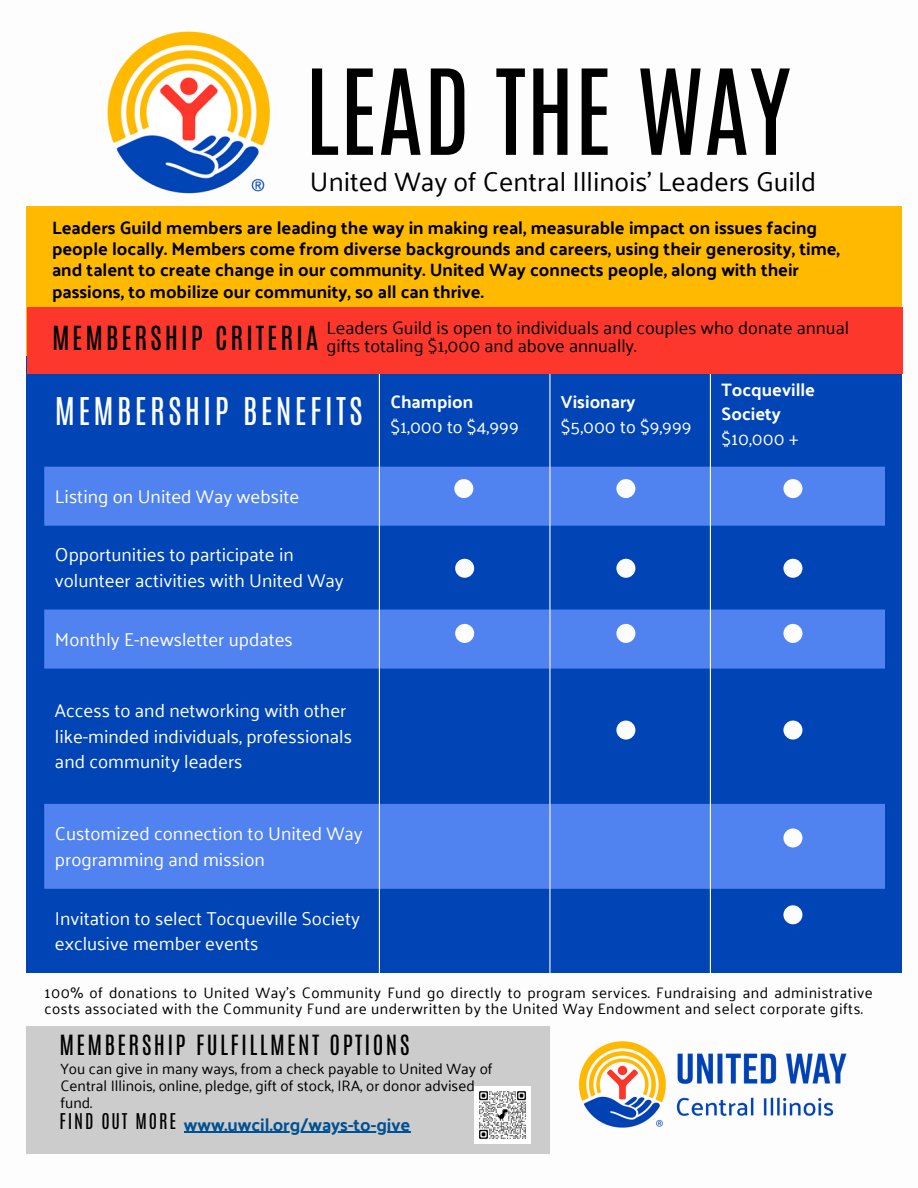
<style>
.page{position:relative;width:918px;height:1188px;background:#fff}
.page>*{position:absolute;margin:0;border:0;box-sizing:border-box;transform-origin:0 0}
.t1{font:100.5px "Antonio";color:#000}
.t2{font:31.95px "Antonio";letter-spacing:.1em;color:#fdfdfd}
.t3{font:27.75px "Antonio";letter-spacing:.1em;color:#000}
.t4{font:27px "Palanquin";color:#000}
.t5{font:23.25px "Antonio";letter-spacing:.1em;color:#000}
.t6{font:18.6px/25.8px "Palanquin";color:#fdfdfd}
.t7{font:18.15px "Antonio";letter-spacing:.1em;color:#000}
.t8{font:700 18px/21.3px "Palanquin";color:#000}
.t9{font:18px "Palanquin";color:#000}
.t10{font:18px "Palanquin";color:#fdfdfd}
.t11{font:700 18px/24.8px "Palanquin";color:#fdfdfd}
.t12{font:700 18px "Palanquin";color:#005191}
.t13{font:15.15px/15.8px "Palanquin";letter-spacing:.03em;color:#000}
.t14{font:15.15px/16.8px "Palanquin";color:#000}
</style>
<div class="page">
<div style="left:26px;top:206px;width:875px;height:150px;background:#ffba00"></div>
<div style="left:26px;top:356px;width:875px;height:616px;background:#0044b5"></div>
<div style="left:26px;top:1027px;width:523px;height:127px;background:#ccc"></div>
<img style="left:474px;top:1087px;width:56px;height:56px">
<svg style="left:45px;top:467px;width:840px;height:422px"></svg>
<hr style="left:379px;top:360px;width:1px;height:613px;background:#fdfdfd">
<hr style="left:549px;top:360px;width:1px;height:613px;background:#fdfdfd">
<hr style="left:710px;top:360px;width:1px;height:613px;background:#fdfdfd">
<div style="left:454px;top:479px;width:19px;height:19px;background:#fdfdfd;border-radius:50%"></div>
<div style="left:27px;top:307px;width:875px;height:67px;background:#fd372c"></div>
<div style="left:455px;top:559px;width:19px;height:19px;background:#fdfdfd;border-radius:50%"></div>
<div style="left:455px;top:624px;width:19px;height:19px;background:#fdfdfd;border-radius:50%"></div>
<div style="left:616px;top:479px;width:19px;height:19px;background:#fdfdfd;border-radius:50%"></div>
<div style="left:616px;top:559px;width:19px;height:19px;background:#fdfdfd;border-radius:50%"></div>
<div style="left:616px;top:624px;width:19px;height:19px;background:#fdfdfd;border-radius:50%"></div>
<div style="left:616px;top:721px;width:19px;height:19px;background:#fdfdfd;border-radius:50%"></div>
<div style="left:783px;top:479px;width:19px;height:19px;background:#fdfdfd;border-radius:50%"></div>
<div style="left:783px;top:559px;width:19px;height:19px;background:#fdfdfd;border-radius:50%"></div>
<div style="left:783px;top:624px;width:19px;height:19px;background:#fdfdfd;border-radius:50%"></div>
<div style="left:783px;top:721px;width:19px;height:19px;background:#fdfdfd;border-radius:50%"></div>
<div style="left:783px;top:828px;width:19px;height:19px;background:#fdfdfd;border-radius:50%"></div>
<div style="left:783px;top:905px;width:19px;height:19px;background:#fdfdfd;border-radius:50%"></div>
<img style="left:578px;top:1041px;width:269px;height:87px">
<img style="left:107px;top:31px;width:163px;height:163px">
<hr style="left:184px;top:1132px;width:226px;height:1px;background:#005191">
<p class="t1" style="left:305px;top:40px;width:487px">LEAD THE WAY</p>
<p class="t4" style="left:310px;top:166px;width:508px">United Way of Central Illinois’ Leaders Guild</p>
<p class="t8" style="left:52px;top:217px;width:790px">Leaders Guild members are leading the way in making real, measurable impact on issues facing people locally. Members come from diverse backgrounds and careers, using their generosity, time, and talent to create change in our community. United Way connects people, along with their passions, to mobilize our community, so all can thrive.</p>
<p class="t9" style="left:327px;top:317px;width:524px">Leaders Guild is open to individuals and couples who donate annual</p>
<p class="t3" style="left:52px;top:318px;width:268px">MEMBERSHIP CRITERIA</p>
<p class="t9" style="left:327px;top:335px;width:312px">gifts totaling $1,000 and above annually.</p>
<p class="t2" style="left:55px;top:388px;width:309px">MEMBERSHIP BENEFITS</p>
<h1 class="t11" style="left:390px;top:389px;width:84px">Champion</h1>
<h3 class="t10" style="left:390px;top:416px;width:130px">$1,000 to $4,999</h3>
<h2 class="t6" style="left:55px;top:484px;width:246px">Listing on United Way website</h2>
<p class="t6" style="left:55px;top:542px;width:290px">Opportunities to participate in volunteer activities with United Way</p>
<p class="t6" style="left:55px;top:626px;width:239px">Monthly E-newsletter updates</p>
<p class="t6" style="left:55px;top:697px;width:299px">Access to and networking with other like-minded individuals, professionals and community leaders</p>
<p class="t6" style="left:55px;top:821px;width:309px">Customized connection to United Way programming and mission</p>
<p class="t6" style="left:55px;top:905px;width:306px">Invitation to select Tocqueville Society exclusive member events</p>
<p class="t11" style="left:561px;top:389px;width:76px">Visionary</p>
<h6 class="t10" style="left:561px;top:416px;width:132px">$5,000 to $9,999</h6>
<p class="t11" style="left:721px;top:377px;width:95px">Tocqueville<br>Society</p>
<p class="t10" style="left:721px;top:428px;width:78px">$10,000 +</p>
<p class="t13" style="left:45px;top:985px;width:830px">100% of donations to United Way’s Community Fund go directly to program services. Fundraising and administrative costs associated with the Community Fund are underwritten by the United Way Endowment and select corporate gifts.</p>
<p class="t5" style="left:59px;top:1028px;width:352px">MEMBERSHIP FULFILLMENT OPTIONS</p>
<p class="t14" style="left:60px;top:1060px;width:434px">You can give in many ways, from a check payable to United Way of<br>Central Illinois, online, pledge, gift of stock, IRA, or donor advised fund.</p>
<p class="t7" style="left:59px;top:1108px;width:118px">FIND OUT MORE</p>
<p class="t12" style="left:184px;top:1114px;width:228px">www.uwcil.org/ways-to-give</p>
</div>
